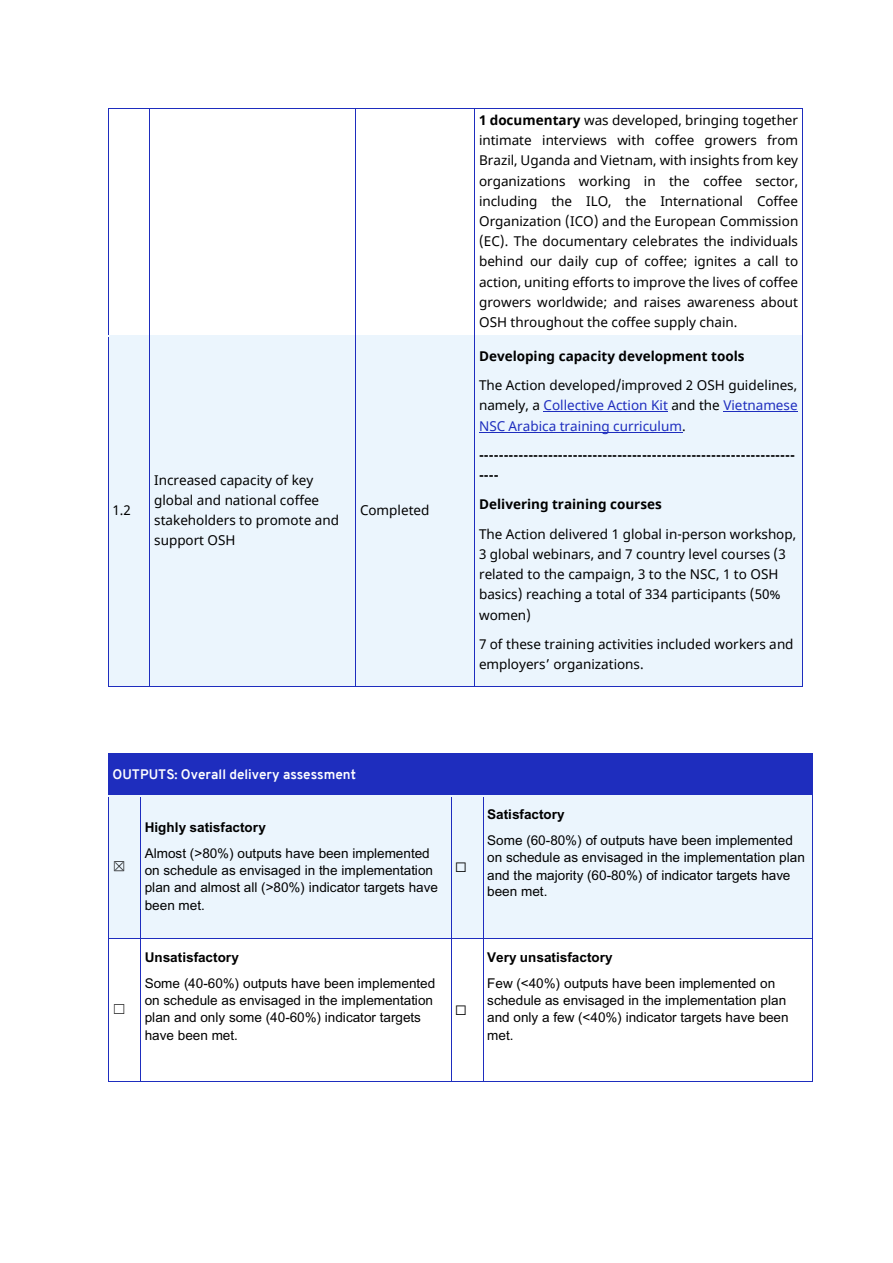
<style>
.page{position:relative;width:893px;height:1263px;background:#fff}
.page>*{position:absolute;margin:0;border:0;box-sizing:border-box;transform-origin:0 0}
.t1{font:13.5px/20.2px "Noto Sans";color:#000}
.t2{font:13.5px/17.1px "Arial";letter-spacing:.005em;color:#000}
.t3{font:700 13.5px/20.4px "Noto Sans";color:#000}
.t4{font:700 13.5px "Arial";color:#000}
.t5{font:700 13.5px "Overpass";color:#fff}
.t6{font:13.5px "MS Gothic";color:#000}
.s1{font-weight:700}
.s2{color:#1e2dbe}
</style>
<div class="page">
<hr style="left:108px;top:108px;width:42px;height:1px;background:#1e2dbe">
<hr style="left:150px;top:108px;width:206px;height:1px;background:#1e2dbe">
<hr style="left:356px;top:108px;width:119px;height:1px;background:#1e2dbe">
<hr style="left:475px;top:108px;width:327px;height:1px;background:#1e2dbe">
<hr style="left:108px;top:111px;width:1px;height:224px;background:#1e2dbe">
<hr style="left:150px;top:111px;width:1px;height:224px;background:#1e2dbe">
<hr style="left:356px;top:111px;width:1px;height:224px;background:#1e2dbe">
<hr style="left:475px;top:111px;width:1px;height:224px;background:#1e2dbe">
<hr style="left:802px;top:111px;width:1px;height:224px;background:#1e2dbe">
<div style="left:108px;top:335px;width:42px;height:351px;background:#ebf5fd"></div>
<div style="left:150px;top:335px;width:206px;height:351px;background:#ebf5fd"></div>
<div style="left:356px;top:335px;width:119px;height:351px;background:#ebf5fd"></div>
<div style="left:475px;top:335px;width:327px;height:351px;background:#ebf5fd"></div>
<hr style="left:543px;top:411px;width:125px;height:1px;background:#1e2dbe">
<hr style="left:723px;top:411px;width:75px;height:1px;background:#1e2dbe">
<hr style="left:479px;top:432px;width:203px;height:1px;background:#1e2dbe">
<hr style="left:108px;top:338px;width:1px;height:348px;background:#1e2dbe">
<hr style="left:108px;top:686px;width:42px;height:1px;background:#1e2dbe">
<hr style="left:150px;top:338px;width:1px;height:348px;background:#1e2dbe">
<hr style="left:150px;top:686px;width:206px;height:1px;background:#1e2dbe">
<hr style="left:356px;top:338px;width:1px;height:348px;background:#1e2dbe">
<hr style="left:356px;top:686px;width:119px;height:1px;background:#1e2dbe">
<hr style="left:475px;top:338px;width:1px;height:348px;background:#1e2dbe">
<hr style="left:475px;top:686px;width:327px;height:1px;background:#1e2dbe">
<hr style="left:802px;top:338px;width:1px;height:348px;background:#1e2dbe">
<div style="left:112px;top:756px;width:697px;height:37px;background:#1e2dbe"></div>
<hr style="left:108px;top:753px;width:705px;height:1px;background:#1e2dbe">
<hr style="left:108px;top:754px;width:705px;height:2px;background:#1e2dbe">
<hr style="left:108px;top:793px;width:705px;height:2px;background:#1e2dbe">
<hr style="left:108px;top:756px;width:1px;height:39px;background:#1e2dbe">
<hr style="left:813px;top:756px;width:1px;height:39px;background:#1e2dbe">
<div style="left:108px;top:795px;width:32px;height:143px;background:#ebf5fd"></div>
<div style="left:141px;top:795px;width:310px;height:143px;background:#ebf5fd"></div>
<div style="left:451px;top:795px;width:32px;height:143px;background:#ebf5fd"></div>
<div style="left:483px;top:795px;width:330px;height:143px;background:#ebf5fd"></div>
<hr style="left:108px;top:797px;width:1px;height:141px;background:#1e2dbe">
<hr style="left:140px;top:797px;width:1px;height:141px;background:#1e2dbe">
<hr style="left:451px;top:797px;width:1px;height:141px;background:#1e2dbe">
<hr style="left:483px;top:797px;width:1px;height:141px;background:#1e2dbe">
<hr style="left:813px;top:797px;width:1px;height:141px;background:#1e2dbe">
<hr style="left:108px;top:938px;width:32px;height:1px;background:#1e2dbe">
<hr style="left:141px;top:938px;width:310px;height:1px;background:#1e2dbe">
<hr style="left:451px;top:938px;width:32px;height:1px;background:#1e2dbe">
<hr style="left:483px;top:938px;width:330px;height:1px;background:#1e2dbe">
<hr style="left:108px;top:940px;width:1px;height:141px;background:#1e2dbe">
<hr style="left:108px;top:1081px;width:32px;height:1px;background:#1e2dbe">
<hr style="left:140px;top:940px;width:1px;height:141px;background:#1e2dbe">
<hr style="left:141px;top:1081px;width:310px;height:1px;background:#1e2dbe">
<hr style="left:451px;top:940px;width:1px;height:141px;background:#1e2dbe">
<hr style="left:451px;top:1081px;width:32px;height:1px;background:#1e2dbe">
<hr style="left:483px;top:940px;width:1px;height:141px;background:#1e2dbe">
<hr style="left:483px;top:1081px;width:330px;height:1px;background:#1e2dbe">
<hr style="left:813px;top:940px;width:1px;height:141px;background:#1e2dbe">
<p class="t1" style="left:112px;top:500px;width:20px">1.2</p>
<p class="t1" style="left:154px;top:470px;width:186px">Increased capacity of key global and national coffee stakeholders to promote and support OSH</p>
<p class="t1" style="left:360px;top:500px;width:71px">Completed</p>
<p class="t5" style="left:112px;top:764px;width:245px">OUTPUTS: Overall delivery assessment</p>
<p class="t6" style="left:112px;top:859px;width:15px">☒</p>
<p class="t6" style="left:112px;top:1002px;width:15px">☐</p>
<p class="t4" style="left:145px;top:819px;width:123px">Highly satisfactory</p>
<p class="t2" style="left:145px;top:845px;width:295px">Almost (&gt;80%) outputs have been implemented on schedule as envisaged in the implementation plan and almost all (&gt;80%) indicator targets have been met.</p>
<p class="t4" style="left:145px;top:949px;width:96px">Unsatisfactory</p>
<p class="t2" style="left:145px;top:975px;width:292px">Some (40-60%) outputs have been implemented on schedule as envisaged in the implementation plan and only some (40-60%) indicator targets have been met.</p>
<p class="t1" style="left:479px;top:110px;width:321px;text-align:justify"><span class="s1">1 documentary</span> was developed, bringing together intimate interviews with coffee growers from Brazil, Uganda and Vietnam, with insights from key organizations working in the coffee sector, including the ILO, the International Coffee Organization (ICO) and the European Commission (EC). The documentary celebrates the individuals behind our daily cup of coffee; ignites a call to action, uniting efforts to improve the lives of coffee growers worldwide; and raises awareness about OSH throughout the coffee supply chain.</p>
<p class="t3" style="left:479px;top:346px;width:267px">Developing capacity development tools</p>
<p class="t1" style="left:479px;top:376px;width:320px;text-align:justify">The Action developed/improved 2 OSH guidelines, namely, a <span class="s2">Collective Action Kit</span> and the <span class="s2">Vietnamese NSC Arabica training curriculum</span>.</p>
<p class="t3" style="left:479px;top:445px;width:317px">---------------------------------------------------------------- ----</p>
<p class="t3" style="left:479px;top:494px;width:184px">Delivering training courses</p>
<p class="t1" style="left:479px;top:524px;width:318px">The Action delivered 1 global in-person workshop, 3 global webinars, and 7 country level courses (3 related to the campaign, 3 to the NSC, 1 to OSH basics) reaching a total of 334 participants (50% women)</p>
<p class="t1" style="left:479px;top:634px;width:316px">7 of these training activities included workers and employers’ organizations.</p>
<p class="t4" style="left:487px;top:806px;width:79px">Satisfactory</p>
<p class="t2" style="left:487px;top:832px;width:319px">Some (60-80%) of outputs have been implemented on schedule as envisaged in the implementation plan and the majority (60-80%) of indicator targets have been met.</p>
<p class="t4" style="left:487px;top:949px;width:127px">Very unsatisfactory</p>
<p class="t2" style="left:487px;top:975px;width:303px">Few (&lt;40%) outputs have been implemented on schedule as envisaged in the implementation plan and only a few (&lt;40%) indicator targets have been met.</p>
</div>
